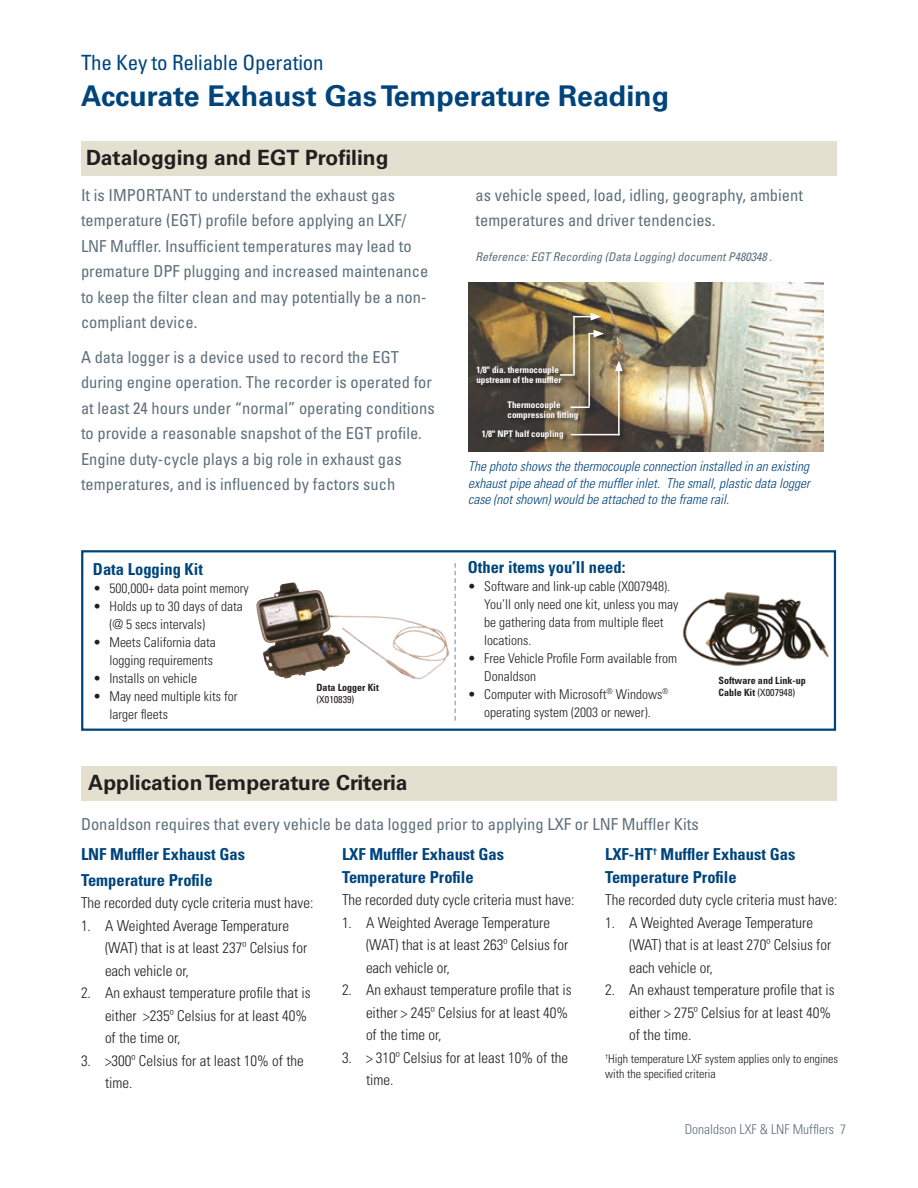
<style>
.page{position:relative;width:918px;height:1188px;background:#fff}
.page>*{position:absolute;margin:0;border:0;box-sizing:border-box;transform-origin:0 0}
.t1{font:700 28.5px "Univers LT Std";color:#00447c}
.t2{font:700 21px "Univers LT Std";color:#231f20}
.t3{font:condensed 21px "Univers LT Std";letter-spacing:-.01em;color:#00447c}
.t4{font:condensed 16.5px/25.5px "Univers LT Std";color:#5d707c}
.t5{font:700 condensed 16.5px/22.5px "Univers LT Std";color:#00447c}
.t6{font:300 condensed 15px/22.5px "Univers LT Std";color:#231f20}
.t7{font:300 condensed 13.5px/18px "Univers LT Std";color:#231f20}
.t8{font:italic 300 condensed 13.5px/16.5px "Univers LT Std";color:#00447c;text-align:justify}
.t9{font:300 condensed 13.5px "Univers LT Std";color:#5d707c}
.t10{font:300 condensed 12px/15px "Univers LT Std";color:#231f20}
.t11{font:italic condensed 12px "Univers LT Std";color:#5d707c}
.t12{font:700 condensed 10.05px/12.6px "Univers LT Std";color:#231f20}
.t13{font:condensed 10.05px "Univers LT Std";color:#231f20}
.t14{font:700 condensed 9.15px/9.9px "Univers";color:#fff}
.s1{font-weight:400}
</style>
<div class="page">
<div style="left:81px;top:141px;width:756px;height:34px;background:#e4e0d0"></div>
<div style="left:81px;top:766px;width:756px;height:35px;background:#e4e0d0"></div>
<div style="left:81px;top:550px;width:755px;height:181px;border:2px solid #00447c"></div>
<img style="left:468px;top:282px;width:356px;height:170px">
<div style="left:588px;top:330px;width:22px;height:13px;background:#231f20;opacity:.75"></div>
<svg style="left:588px;top:330px;width:16px;height:8px"></svg>
<div style="left:573px;top:313px;width:34px;height:14px;background:#231f20;opacity:.75"></div>
<svg style="left:573px;top:313px;width:28px;height:8px"></svg>
<div style="left:476px;top:366px;width:91px;height:25px;background:#231f20;opacity:.75"></div>
<div style="left:507px;top:401px;width:77px;height:25px;background:#231f20;opacity:.75"></div>
<div style="left:482px;top:429px;width:87px;height:15px;background:#231f20;opacity:.75"></div>
<div style="left:571px;top:434px;width:55px;height:8px;background:#231f20;opacity:.75"></div>
<hr style="left:571px;top:434px;width:49px;height:1px;background:#fff">
<div style="left:615px;top:360px;width:14px;height:81px;background:#231f20;opacity:.75"></div>
<hr style="left:618px;top:369px;width:2px;height:66px;background:#fff">
<svg style="left:615px;top:361px;width:8px;height:10px"></svg>
<div style="left:588px;top:333px;width:8px;height:80px;background:#231f20;opacity:.75"></div>
<hr style="left:588px;top:333px;width:2px;height:74px;background:#fff">
<div style="left:570px;top:406px;width:26px;height:8px;background:#231f20;opacity:.75"></div>
<svg style="left:571px;top:407px;width:19px;height:1px"></svg>
<div style="left:573px;top:316px;width:8px;height:66px;background:#231f20;opacity:.75"></div>
<hr style="left:573px;top:316px;width:2px;height:60px;background:#fff">
<div style="left:560px;top:374px;width:20px;height:8px;background:#231f20;opacity:.75"></div>
<svg style="left:560px;top:374px;width:13px;height:2px"></svg>
<img style="left:256px;top:582px;width:89px;height:97px">
<img style="left:682px;top:592px;width:147px;height:74px">
<svg style="left:454px;top:563px;width:2px;height:158px"></svg>
<h2 class="t3" style="left:81px;top:49px;width:244px">The Key to Reliable Operation</h2>
<h1 class="t1" style="left:81px;top:79px;width:590px">Accurate Exhaust Gas Temperature Reading</h1>
<h2 class="t2" style="left:86px;top:145px;width:304px">Datalogging and EGT Profiling</h2>
<p class="t4" style="left:81px;top:182px;width:349px">It is IMPORTANT to understand the exhaust gas temperature (EGT) profile before applying an LXF/ LNF Muffler. Insufficient temperatures may lead to premature DPF plugging and increased maintenance to keep the filter clean and may potentially be a non&shy;compliant device.</p>
<p class="t4" style="left:81px;top:344px;width:355px">A data logger is a device used to record the EGT during engine operation. The recorder is operated for at least 24 hours under “normal” operating conditions to provide a reasonable snapshot of the EGT profile.<br>Engine duty-cycle plays a big role in exhaust gas temperatures, and is influenced by factors such</p>
<p class="t5" style="left:93px;top:558px;width:112px">Data Logging Kit</p>
<p class="t7" style="left:93px;top:579px;width:157px">• 500,000+ data point memory</p>
<p class="t7" style="left:109px;top:597px;width:135px;text-indent:-16px">• Holds up to 30 days of data (@ 5 secs intervals)</p>
<p class="t7" style="left:93px;top:633px;width:124px;text-align:right">• Meets California data logging requirements</p>
<p class="t7" style="left:93px;top:669px;width:106px">• Installs on vehicle</p>
<p class="t7" style="left:109px;top:687px;width:130px;text-indent:-16px">• May need multiple kits for larger fleets</p>
<p class="t12" style="left:317px;top:681px;width:64px">Data Logger Kit</p>
<p class="t13" style="left:317px;top:693px;width:39px">(X010839)</p>
<h2 class="t2" style="left:88px;top:771px;width:321px">Application Temperature Criteria</h2>
<p class="t4" style="left:475px;top:182px;width:329px">as vehicle speed, load, idling, geography, ambient temperatures and driver tendencies.</p>
<p class="t11" style="left:476px;top:249px;width:298px">Reference: EGT Recording (Data Logging) document P480348 .</p>
<p class="t14" style="left:476px;top:365px;width:87px">1/8" dia. thermocouple upstream of the muffler</p>
<p class="t14" style="left:508px;top:399px;width:72px">Thermocouple compression fitting</p>
<p class="t14" style="left:482px;top:428px;width:84px">1/8" NPT half coupling</p>
<p class="t8" style="left:468px;top:458px;width:343px">The photo shows the thermocouple connection installed in an existing exhaust pipe ahead of the muffler inlet. The small, plastic data logger case (not shown) would be attached to the frame rail.</p>
<p class="t5" style="left:468px;top:556px;width:159px">Other items you’ll need:</p>
<p class="t7" style="left:484px;top:577px;width:196px;text-indent:-16px">• Software and link-up cable (X007948).<br>You’ll only need one kit, unless you may be gathering data from multiple fleet locations.</p>
<p class="t7" style="left:484px;top:649px;width:194px;text-indent:-16px">• Free Vehicle Profile Form available from<br>Donaldson</p>
<p class="t7" style="left:468px;top:685px;width:202px;text-align:center">• Computer with Microsoft<sup>®</sup> Windows<sup>® </sup>operating system (2003 or newer).</p>
<p class="t12" style="left:718px;top:674px;width:89px">Software and Link-up<br>Cable Kit <span class="s1">(X007948)</span></p>
<p class="t4" style="left:81px;top:811px;width:619px">Donaldson requires that every vehicle be data logged prior to applying LXF or LNF Muffler Kits</p>
<p class="t5" style="left:81px;top:842px;width:166px;line-height:25.5px">LNF Muffler Exhaust Gas<br>Temperature Profile</p>
<p class="t6" style="left:81px;top:892px;width:234px">The recorded duty cycle criteria must have:</p>
<p class="t6" style="left:105px;top:914px;width:204px;text-indent:-24px">1. A Weighted Average Temperature (WAT) that is at least 237º Celsius for each vehicle or,</p>
<p class="t6" style="left:105px;top:982px;width:207px;text-indent:-24px">2. An exhaust temperature profile that is either &gt;235º Celsius for at least 40% of the time or,</p>
<p class="t6" style="left:105px;top:1049px;width:200px;text-indent:-24px">3. &gt;300º Celsius for at least 10% of the time.</p>
<p class="t5" style="left:342px;top:843px;width:164px">LXF Muffler Exhaust Gas<br>Temperature Profile</p>
<p class="t6" style="left:342px;top:889px;width:234px">The recorded duty cycle criteria must have:</p>
<p class="t6" style="left:366px;top:911px;width:204px;text-indent:-24px">1. A Weighted Average Temperature (WAT) that is at least 263º Celsius for each vehicle or,</p>
<p class="t6" style="left:366px;top:979px;width:207px;text-indent:-24px">2. An exhaust temperature profile that is either &gt; 245º Celsius for at least 40% of the time or,</p>
<p class="t6" style="left:366px;top:1046px;width:204px;text-indent:-24px">3. &gt; 310º Celsius for at least 10% of the time.</p>
<p class="t5" style="left:605px;top:843px;width:192px">LXF-HT<sup>†</sup> Muffler Exhaust Gas<br>Temperature Profile</p>
<p class="t6" style="left:605px;top:889px;width:234px">The recorded duty cycle criteria must have:</p>
<p class="t6" style="left:629px;top:911px;width:204px;text-indent:-24px">1. A Weighted Average Temperature (WAT) that is at least 270º Celsius for each vehicle or,</p>
<p class="t6" style="left:629px;top:979px;width:207px;text-indent:-24px">2. An exhaust temperature profile that is either &gt; 275º Celsius for at least 40% of the time.</p>
<p class="t10" style="left:605px;top:1051px;width:235px"><sup>†</sup>High temperature LXF system applies only to engines with the specified criteria</p>
<p class="t9" style="left:685px;top:1122px;width:163px">Donaldson LXF &amp; LNF Mufflers 7</p>
</div>
